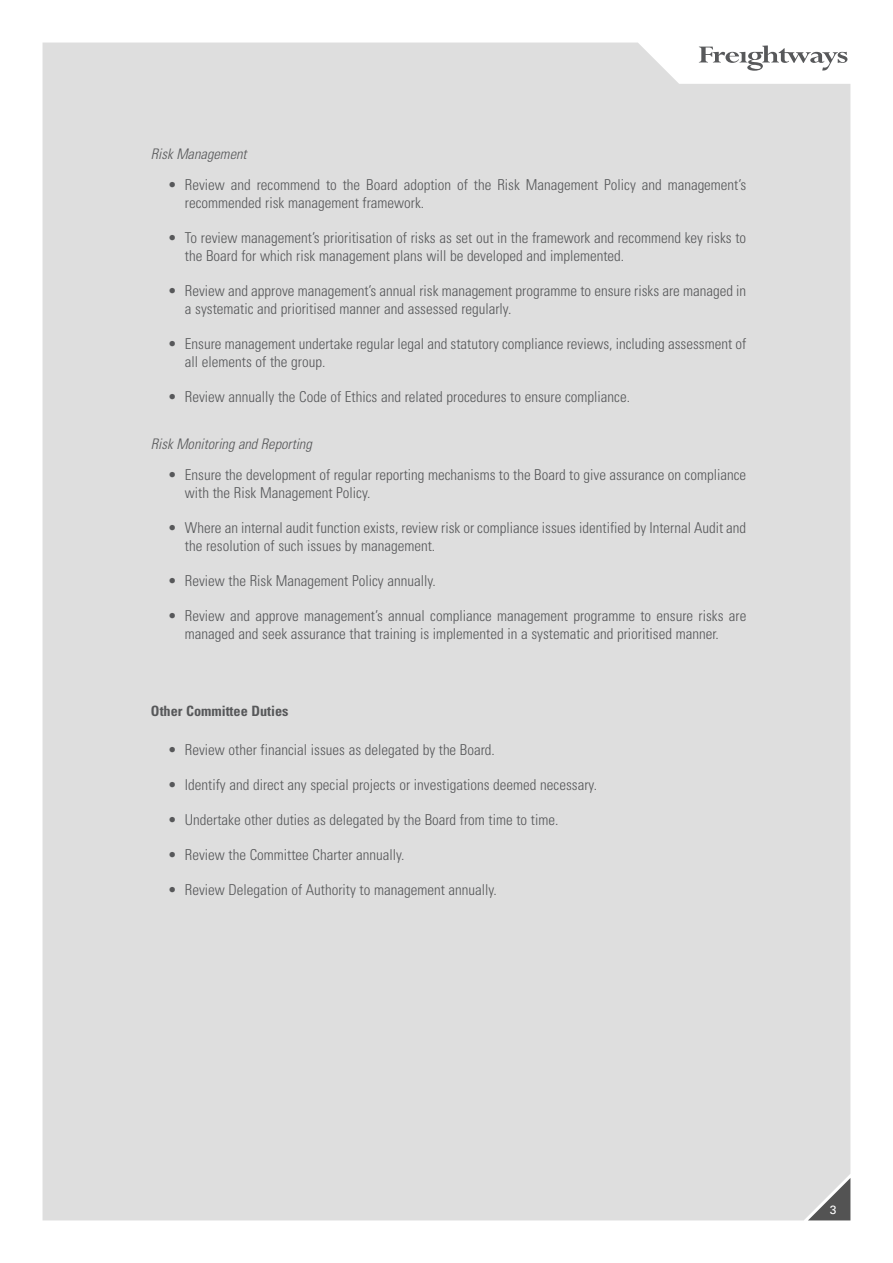
<style>
.page{position:relative;width:893px;height:1263px;background:#fff}
.page>*{position:absolute;margin:0;border:0;box-sizing:border-box;transform-origin:0 0}
.Body_with_bullet{font:300 condensed 15px/18px "Univers LT Std";color:#57585a}
.Body_Subheading{font:italic 300 condensed 14.55px "Univers LT Std";color:#57585a}
.Body_heading{font:700 condensed 14.25px "Univers LT Std";color:#57585a}
.t1{font:12px "Univers LT Std";color:#fff}
</style>
<div class="page">
<div style="left:43px;top:43px;width:807px;height:1177px;background:#dedede"></div>
<svg style="left:699px;top:45px;width:148px;height:26px"></svg>
<svg style="left:808px;top:1178px;width:42px;height:42px;background:#9d9d9d"></svg>
<p class="Body_Subheading" style="left:151px;top:145px;width:97px">Risk Management</p>
<p class="Body_with_bullet" style="left:185px;top:176px;width:563px;text-indent:-17px">• Review and recommend to the Board adoption of the Risk Management Policy and management’s recommended risk management framework.</p>
<p class="Body_with_bullet" style="left:185px;top:229px;width:563px;text-indent:-17px">• To review management’s prioritisation of risks as set out in the framework and recommend key risks to the Board for which risk management plans will be developed and implemented.</p>
<p class="Body_with_bullet" style="left:185px;top:282px;width:563px;text-indent:-17px">• Review and approve management’s annual risk management programme to ensure risks are managed in a systematic and prioritised manner and assessed regularly.</p>
<p class="Body_with_bullet" style="left:185px;top:335px;width:563px;text-indent:-17px">• Ensure management undertake regular legal and statutory compliance reviews, including assessment of all elements of the group.</p>
<p class="Body_with_bullet" style="left:168px;top:388px;width:464px">• Review annually the Code of Ethics and related procedures to ensure compliance.</p>
<p class="Body_Subheading" style="left:151px;top:435px;width:162px">Risk Monitoring and Reporting</p>
<p class="Body_with_bullet" style="left:185px;top:466px;width:563px;text-indent:-17px">• Ensure the development of regular reporting mechanisms to the Board to give assurance on compliance with the Risk Management Policy.</p>
<p class="Body_with_bullet" style="left:185px;top:519px;width:563px;text-indent:-17px">• Where an internal audit function exists, review risk or compliance issues identified by Internal Audit and the resolution of such issues by management.</p>
<p class="Body_with_bullet" style="left:168px;top:572px;width:269px">• Review the Risk Management Policy annually.</p>
<p class="Body_with_bullet" style="left:185px;top:607px;width:563px;text-indent:-17px">• Review and approve management’s annual compliance management programme to ensure risks are managed and seek assurance that training is implemented in a systematic and prioritised manner.</p>
<p class="Body_heading" style="left:151px;top:702px;width:139px">Other Committee Duties</p>
<p class="Body_with_bullet" style="left:168px;top:741px;width:328px">• Review other financial issues as delegated by the Board.</p>
<p class="Body_with_bullet" style="left:168px;top:776px;width:431px">• Identify and direct any special projects or investigations deemed necessary.</p>
<p class="Body_with_bullet" style="left:168px;top:811px;width:392px">• Undertake other duties as delegated by the Board from time to time.</p>
<p class="Body_with_bullet" style="left:168px;top:846px;width:238px">• Review the Committee Charter annually.</p>
<p class="Body_with_bullet" style="left:168px;top:881px;width:330px">• Review Delegation of Authority to management annually.</p>
<p class="t1" style="left:830px;top:1203px;width:8px">3</p>
</div>
